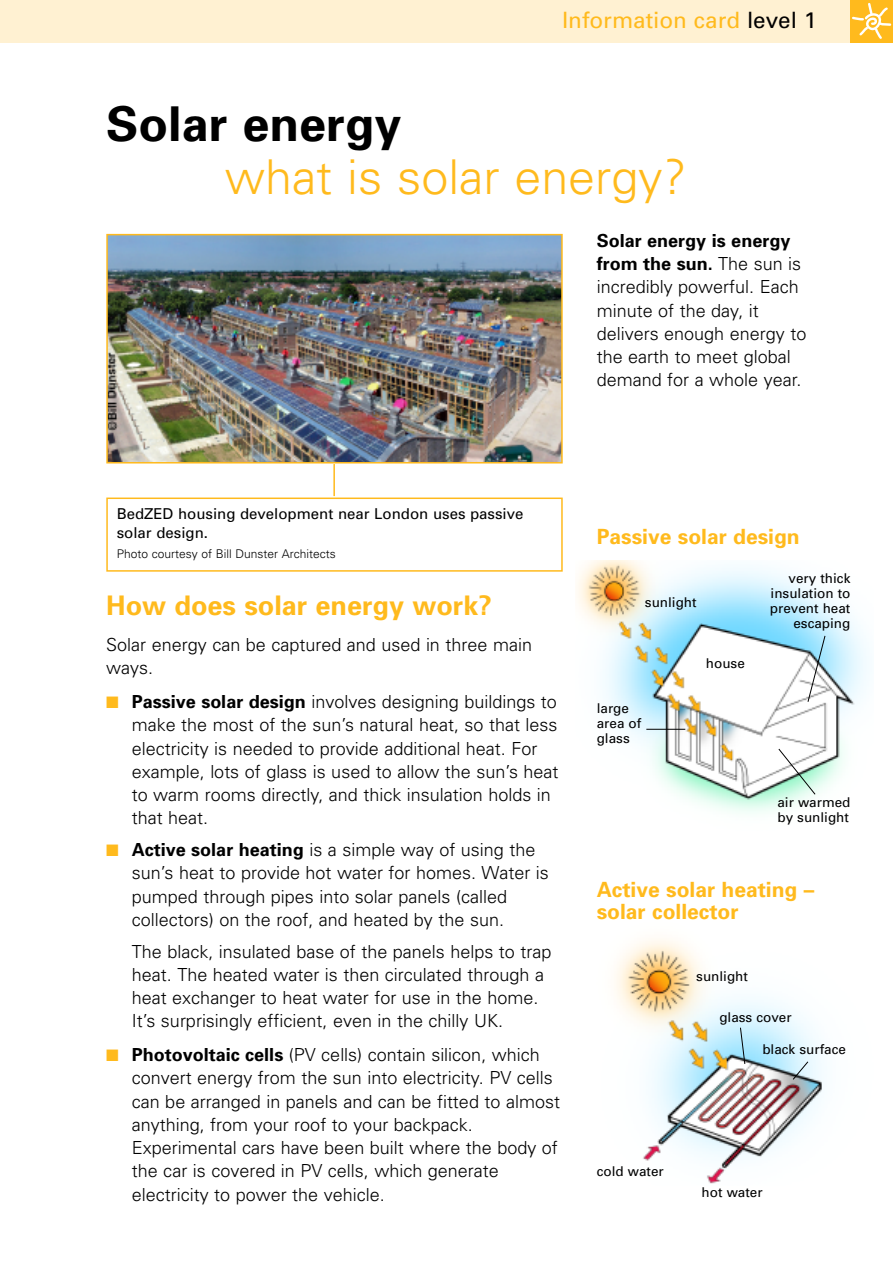
<style>
.page{position:relative;width:893px;height:1263px;background:#fff}
.page>*{position:absolute;margin:0;border:0;box-sizing:border-box;transform-origin:0 0}
.t1{font:300 48px "Univers";color:#ffba1d}
.t2{font:700 48px "Univers";color:#000}
.t3{font:700 27px "Univers";color:#ffba1d}
.t4{font:22.5px "Univers";color:#ffba1d}
.t5{font:700 21px/22.5px "Univers";color:#ffba1d}
.t6{font:300 18px/23.2px "Univers";color:#000}
.t7{font:15px/19.5px "Univers";color:#000}
.t8{font:13.5px/15.1px "Univers";color:#000}
.t9{font:300 12px "Univers";color:#000}
.s1{color:#000}
.s2{font-weight:700}
.s3{color:#ffba1d}
</style>
<div class="page">
<div style="left:0;top:0;width:850px;height:43px;background:#fff1d2"></div>
<div style="left:850px;top:0;width:43px;height:43px;background:#ffba1d"></div>
<svg style="left:852px;top:3px;width:40px;height:36px"></svg>
<img style="left:577px;top:560px;width:292px;height:254px">
<img style="left:109px;top:237px;width:451px;height:223px">
<div style="left:106px;top:234px;width:457px;height:229px;border:2px solid #ffba1d"></div>
<div style="left:106px;top:497px;width:457px;height:75px;border:2px solid #ffba1d"></div>
<hr style="left:333px;top:464px;width:2px;height:32px;background:#ffba1d">
<img style="left:615px;top:939px;width:209px;height:245px">
<hr style="left:646px;top:729px;width:39px;height:1px;background:#000">
<svg style="left:779px;top:749px;width:36px;height:45px"></svg>
<svg style="left:808px;top:636px;width:17px;height:66px"></svg>
<svg style="left:793px;top:1061px;width:15px;height:18px"></svg>
<svg style="left:740px;top:1027px;width:5px;height:37px"></svg>
<p class="t4" style="left:562px;top:12px;width:256px">Information card <span class="s1">level 1</span></p>
<h1 class="t2" style="left:106px;top:106px;width:297px">Solar energy</h1>
<h1 class="t1" style="left:225px;top:160px;width:464px">what is solar energy?</h1>
<p class="t6" style="left:597px;top:230px;width:211px"><span class="s2">Solar energy is energy from the sun.</span> The sun is incredibly powerful. Each minute of the day, it delivers enough energy to the earth to meet global demand for a whole year.</p>
<p class="t7" style="left:117px;top:505px;width:408px">BedZED housing development near London uses passive solar design.</p>
<p class="t9" style="left:117px;top:549px;width:221px">Photo courtesy of Bill Dunster Architects</p>
<h2 class="t3" style="left:106px;top:595px;width:387px">How does solar energy work?</h2>
<p class="t6" style="left:106px;top:634px;width:427px">Solar energy can be captured and used in three main ways.</p>
<p class="t6" style="left:132px;top:692px;width:428px;text-indent:-25px"><span class="s3">■</span> <span class="s2">Passive solar design</span> involves designing buildings to make the most of the sun’s natural heat, so that less electricity is needed to provide additional heat. For example, lots of glass is used to allow the sun’s heat to warm rooms directly, and thick insulation holds in that heat.</p>
<p class="t6" style="left:132px;top:840px;width:419px;text-indent:-25px"><span class="s3">■</span> <span class="s2">Active solar heating</span> is a simple way of using the sun’s heat to provide hot water for homes. Water is pumped through pipes into solar panels (called collectors) on the roof, and heated by the sun.</p>
<p class="t6" style="left:132px;top:941px;width:421px">The black, insulated base of the panels helps to trap heat. The heated water is then circulated through a heat exchanger to heat water for use in the home.<br>It’s surprisingly efficient, even in the chilly UK.</p>
<p class="t6" style="left:132px;top:1045px;width:430px;text-indent:-25px"><span class="s3">■</span> <span class="s2">Photovoltaic cells</span> (PV cells) contain silicon, which convert energy from the sun into electricity. PV cells can be arranged in panels and can be fitted to almost anything, from your roof to your backpack.<br>Experimental cars have been built where the body of the car is covered in PV cells, which generate electricity to power the vehicle.</p>
<p class="t5" style="left:597px;top:527px;width:205px">Passive solar design</p>
<p class="t8" style="left:645px;top:596px;width:53px">sunlight</p>
<p class="t8" style="left:597px;top:701px;width:46px">large area of glass</p>
<p class="t8" style="left:706px;top:657px;width:40px">house</p>
<p class="t8" style="left:770px;top:572px;width:82px;text-align:right">very thick insulation to prevent heat escaping</p>
<p class="t8" style="left:777px;top:796px;width:75px">air warmed by sunlight</p>
<p class="t5" style="left:597px;top:880px;width:219px">Active solar heating – solar collector</p>
<p class="t8" style="left:696px;top:970px;width:53px">sunlight</p>
<p class="t8" style="left:719px;top:1011px;width:74px">glass cover</p>
<p class="t8" style="left:762px;top:1043px;width:85px">black surface</p>
<p class="t8" style="left:597px;top:1165px;width:69px">cold water</p>
<p class="t8" style="left:702px;top:1185px;width:63px">hot water</p>
</div>
